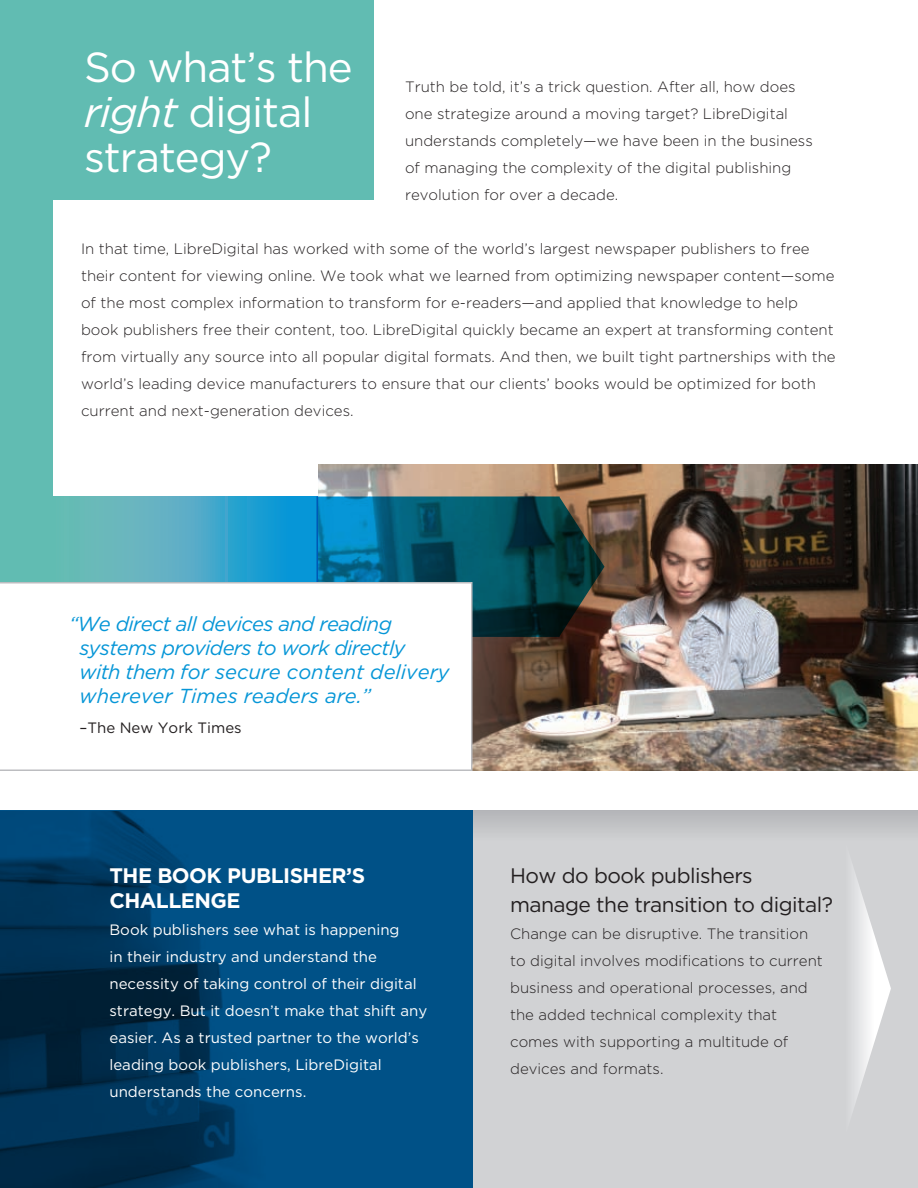
<style>
.page{position:relative;width:918px;height:1188px;background:#fff}
.page>*{position:absolute;margin:0;border:0;box-sizing:border-box;transform-origin:0 0}
.t1{font:42px/45px "Gotham";letter-spacing:-.025em;color:#fff}
.t2{font:21px/28.8px "Gotham";letter-spacing:-.025em;color:#231f20}
.t3{font:700 21px/25.2px "Gotham";letter-spacing:-.025em;color:#fff}
.t4{font:italic 20.25px/24px "Gotham";letter-spacing:-.03em;color:#0696d7}
.t5{font:300 15px/27px "Gotham";color:#231f20}
.t6{font:15px/27px "Gotham";color:#fff}
.t7{font:15px "Gotham";color:#231f20}
.s1{font-style:italic}
</style>
<div class="page">
<svg style="left:52px;top:497px;width:264px;height:85px"></svg>
<div style="left:0;top:810px;width:918px;height:378px;background:#d1d2d4"></div>
<svg style="left:852px;top:866px;width:39px;height:245px"></svg>
<div style="left:0;top:0;width:52px;height:605px;background:#61bcb2"></div>
<div style="left:0;top:0;width:374px;height:200px;background:#61bcb2"></div>
<div style="left:0;top:810px;width:472px;height:378px;background:#005187"></div>
<img style="left:318px;top:465px;width:600px;height:305px">
<svg style="left:316px;top:496px;width:288px;height:141px"></svg>
<img style="left:0;top:812px;width:243px;height:376px">
<svg style="left:0;top:582px;width:472px;height:189px"></svg>
<p class="t1" style="left:84px;top:44px;width:270px">So what’s the <span class="s1">right</span> digital strategy?</p>
<p class="t5" style="left:405px;top:73px;width:409px">Truth be told, it’s a trick question. After all, how does one strategize around a moving target? LibreDigital understands completely—we have been in the business of managing the complexity of the digital publishing revolution for over a decade.</p>
<p class="t5" style="left:81px;top:235px;width:756px">In that time, LibreDigital has worked with some of the world’s largest newspaper publishers to free their content for viewing online. We took what we learned from optimizing newspaper content—some of the most complex information to transform for e-readers—and applied that knowledge to help book publishers free their content, too. LibreDigital quickly became an expert at transforming content from virtually any source into all popular digital formats. And then, we built tight partnerships with the world’s leading device manufacturers to ensure that our clients’ books would be optimized for both current and next-generation devices.</p>
<p class="t4" style="left:80px;top:611px;width:371px;text-indent:-10px">“We direct all devices and reading systems providers to work directly with them for secure content delivery wherever Times readers are.”</p>
<p class="t7" style="left:80px;top:720px;width:164px">–The New York Times</p>
<p class="t3" style="left:110px;top:862px;width:257px">THE BOOK PUBLISHER’S<br>CHALLENGE</p>
<p class="t6" style="left:110px;top:916px;width:319px">Book publishers see what is happening<br>in their industry and understand the necessity of taking control of their digital strategy. But it doesn’t make that shift any easier. As a trusted partner to the world’s leading book publishers, LibreDigital understands the concerns.</p>
<p class="t2" style="left:510px;top:861px;width:324px">How do book publishers manage the transition to digital?</p>
<p class="t5" style="left:510px;top:920px;width:314px">Change can be disruptive. The transition to digital involves modifications to current business and operational processes, and</p>
<p class="t5" style="left:510px;top:1001px;width:269px">the added technical complexity that</p>
<p class="t5" style="left:510px;top:1028px;width:280px">comes with supporting a multitude of devices and formats.</p>
</div>
